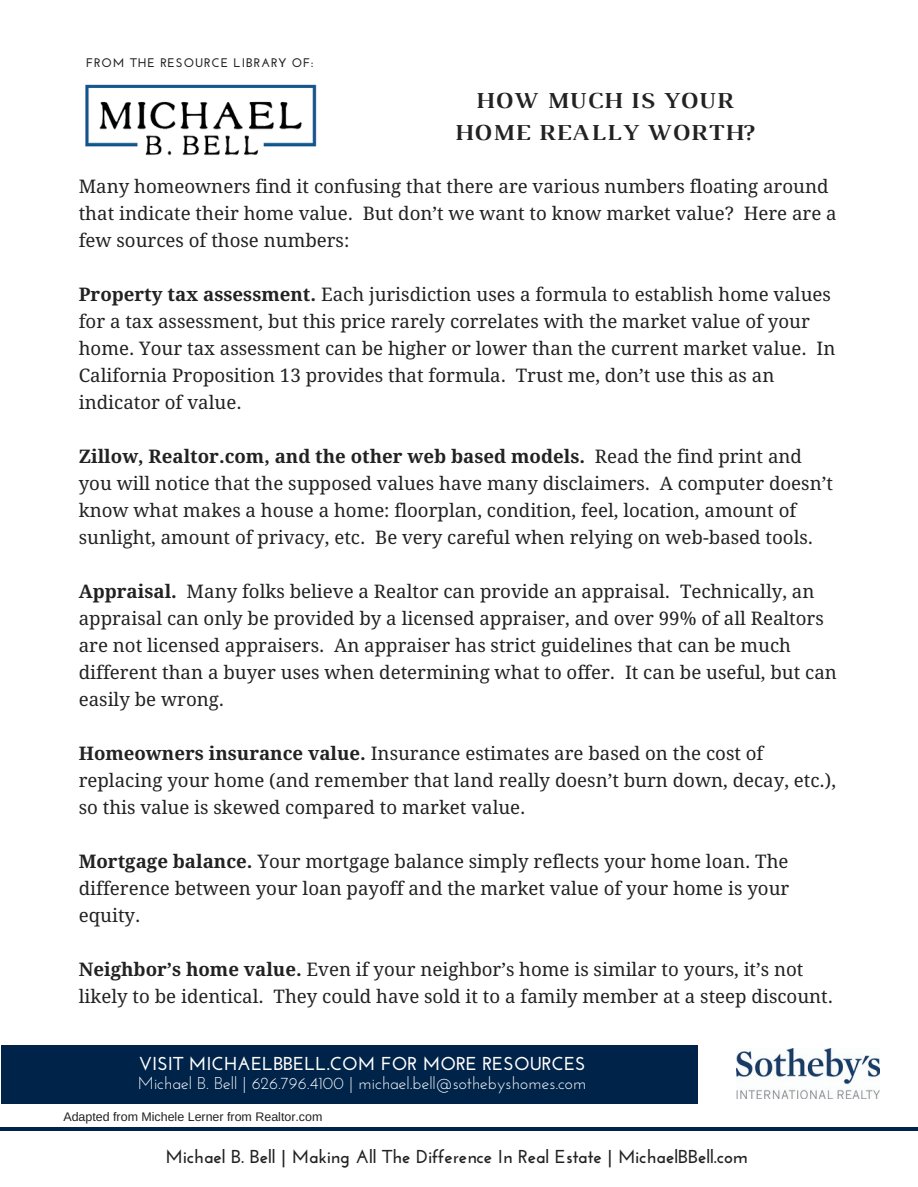
<style>
.page{position:relative;width:918px;height:1187px;background:#fff}
.page>*{position:absolute;margin:0;border:0;box-sizing:border-box;transform-origin:0 0}
.t1{font:700 23.4px/32.7px "Luthier";letter-spacing:.05em;color:#222;text-align:center}
.t2{font:18.75px/27px "Droid Serif";color:#222}
.t3{font:700 18.75px "Josefin Sans";color:#222}
.t4{font:700 18.75px "Josefin Sans";color:#fff}
.t5{font:17.1px "Josefin Sans";color:#fff}
.t6{font:12.45px "Arimo";color:#222}
.t7{font:700 12.45px "Josefin Sans";letter-spacing:.07em;color:#222}
.s1{font-weight:700}
</style>
<div class="page">
<hr style="left:0;top:1127px;width:918px;height:3px;background:#002349">
<img style="left:737px;top:1048px;width:143px;height:50px">
<img style="left:85px;top:84px;width:232px;height:72px">
<div style="left:1px;top:1045px;width:697px;height:58px;background:#002349"></div>
<p class="t7" style="left:86px;top:58px;width:229px">FROM THE RESOURCE LIBRARY OF:</p>
<p class="t1" style="left:454px;top:85px;width:301px">HOW MUCH IS YOUR<br>HOME REALLY WORTH?</p>
<p class="t2" style="left:79px;top:173px;width:760px">Many homeowners find it confusing that there are various numbers floating around that indicate their home value. But don’t we want to know market value? Here are a few sources of those numbers:</p>
<p class="t2" style="left:79px;top:281px;width:758px"><span class="s1">Property tax assessment.</span> Each jurisdiction uses a formula to establish home values for a tax assessment, but this price rarely correlates with the market value of your home. Your tax assessment can be higher or lower than the current market value. In California Proposition 13 provides that formula. Trust me, don’t use this as an indicator of value.</p>
<p class="t2" style="left:79px;top:443px;width:756px"><span class="s1">Zillow, Realtor.com, and the other web based models.</span> Read the find print and you will notice that the supposed values have many disclaimers. A computer doesn’t know what makes a house a home: floorplan, condition, feel, location, amount of sunlight, amount of privacy, etc. Be very careful when relying on web-based tools.</p>
<p class="t2" style="left:79px;top:578px;width:760px"><span class="s1">Appraisal.</span> Many folks believe a Realtor can provide an appraisal. Technically, an appraisal can only be provided by a licensed appraiser, and over 99% of all Realtors are not licensed appraisers. An appraiser has strict guidelines that can be much different than a buyer uses when determining what to offer. It can be useful, but can easily be wrong.</p>
<p class="t2" style="left:79px;top:740px;width:759px"><span class="s1">Homeowners insurance value.</span> Insurance estimates are based on the cost of replacing your home (and remember that land really doesn’t burn down, decay, etc.), so this value is skewed compared to market value.</p>
<p class="t2" style="left:79px;top:848px;width:712px;text-align:justify"><span class="s1">Mortgage balance.</span> Your mortgage balance simply reflects your home loan. The difference between your loan payoff and the market value of your home is your equity.</p>
<p class="t2" style="left:79px;top:956px;width:756px"><span class="s1">Neighbor’s home value.</span> Even if your neighbor’s home is similar to yours, it’s not likely to be identical. They could have sold it to a family member at a steep discount.</p>
<p class="t4" style="left:139px;top:1056px;width:449px">VISIT MICHAELBBELL.COM FOR MORE RESOURCES</p>
<p class="t5" style="left:138px;top:1075px;width:450px">Michael B. Bell | 626.796.4100 | michael.bell@sothebyshomes.com</p>
<p class="t6" style="left:63px;top:1109px;width:261px">Adapted from Michele Lerner from Realtor.com</p>
<p class="t3" style="left:166px;top:1148px;width:584px">Michael B. Bell | Making All The Difference In Real Estate | MichaelBBell.com</p>
</div>
